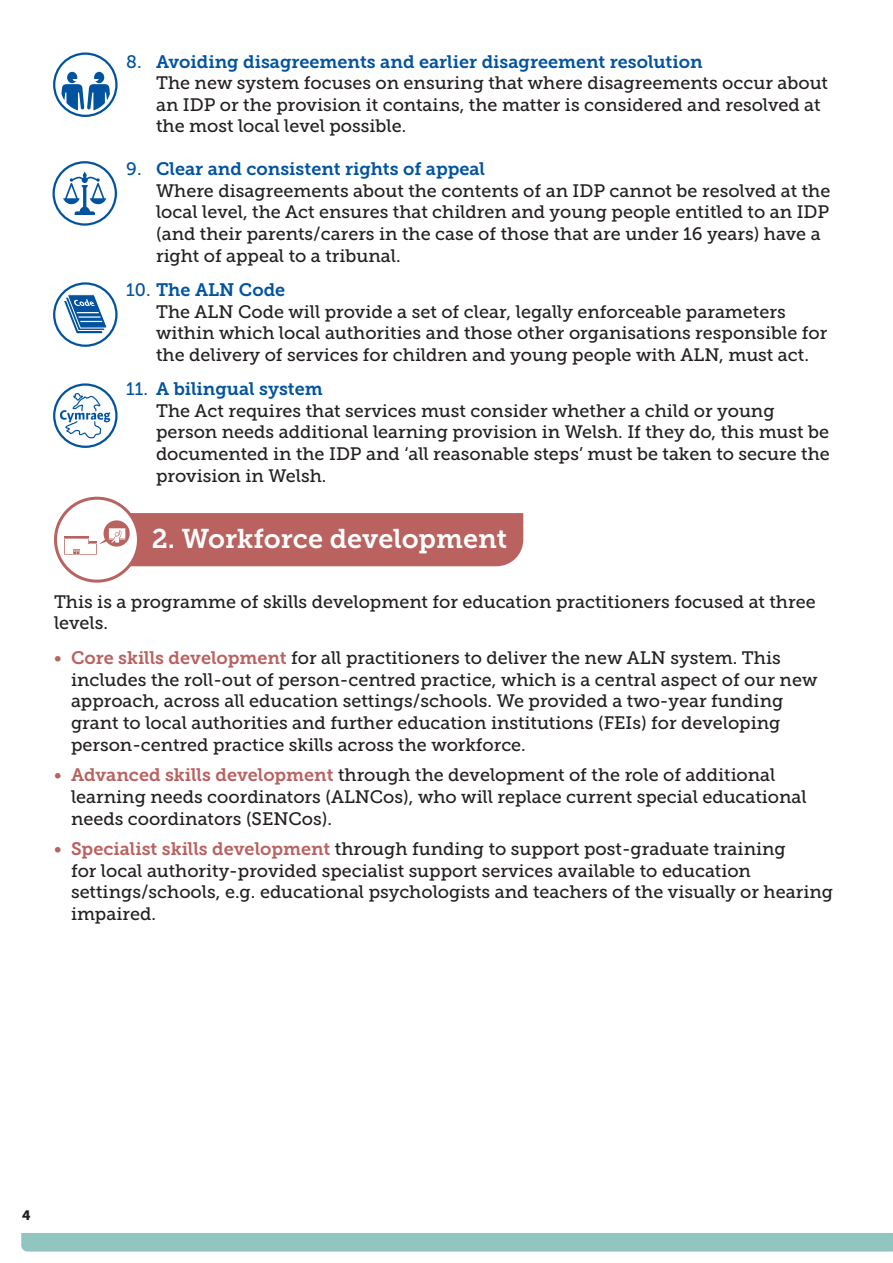
<style>
.page{position:relative;width:893px;height:1263px;background:#fff}
.page>*{position:absolute;margin:0;border:0;box-sizing:border-box;transform-origin:0 0}
.t1{font:27px "Museo Slab 700";color:#fff}
.t2{font:18px/21.6px "Museo Slab 500";color:#231f20}
.t3{font:18px "Museo Slab 700";color:#0153a0}
.t4{font:13.5px "Museo Slab 900";color:#231f20}
.s1{font-family:"Museo Slab 500"}
.s2{color:#b9625f}
.s3{font-family:"Museo Slab 700";color:#b9615f}
</style>
<div class="page">
<svg style="left:54px;top:54px;width:62px;height:62px"></svg>
<div style="left:53px;top:52px;width:65px;height:65px;border:2px solid #0153a0;border-radius:50%"></div>
<svg style="left:61px;top:72px;width:49px;height:38px"></svg>
<div style="left:54px;top:497px;width:86px;height:86px;border:3px solid #b9625f;border-radius:50%"></div>
<svg style="left:64px;top:513px;width:459px;height:53px;background:#c27775"></svg>
<svg style="left:54px;top:162px;width:62px;height:62px"></svg>
<div style="left:52px;top:161px;width:65px;height:65px;border:2px solid #0153a0;border-radius:50%"></div>
<svg style="left:63px;top:172px;width:43px;height:43px"></svg>
<svg style="left:54px;top:283px;width:62px;height:63px"></svg>
<div style="left:53px;top:282px;width:65px;height:65px;border:2px solid #0153a0;border-radius:50%"></div>
<div style="left:58px;top:287px;width:55px;height:55px;background:#fff;border-radius:50%"></div>
<svg style="left:62px;top:294px;width:46px;height:41px"></svg>
<svg style="left:54px;top:385px;width:62px;height:62px"></svg>
<div style="left:53px;top:383px;width:65px;height:65px;border:2px solid #0153a0;border-radius:50%"></div>
<svg style="left:60px;top:393px;width:50px;height:46px"></svg>
<div style="left:21px;top:1233px;width:872px;height:18px;background:#91c5bf"></div>
<p class="t3" style="left:126px;top:51px;width:578px"><span class="s1">8.</span> Avoiding disagreements and earlier disagreement resolution</p>
<p class="t2" style="left:156px;top:72px;width:673px">The new system focuses on ensuring that where disagreements occur about an IDP or the provision it contains, the matter is considered and resolved at the most local level possible.</p>
<p class="t3" style="left:126px;top:159px;width:360px"><span class="s1">9.</span> Clear and consistent rights of appeal</p>
<p class="t2" style="left:156px;top:180px;width:676px">Where disagreements about the contents of an IDP cannot be resolved at the local level, the Act ensures that children and young people entitled to an IDP (and their parents/carers in the case of those that are under 16 years) have a right of appeal to a tribunal.</p>
<p class="t3" style="left:126px;top:279px;width:160px"><span class="s1">10.</span> The ALN Code</p>
<p class="t2" style="left:156px;top:301px;width:673px">The ALN Code will provide a set of clear, legally enforceable parameters within which local authorities and those other organisations responsible for the delivery of services for children and young people with ALN, must act.</p>
<p class="t3" style="left:126px;top:379px;width:198px"><span class="s1">11.</span> A bilingual system</p>
<p class="t2" style="left:156px;top:400px;width:675px">The Act requires that services must consider whether a child or young person needs additional learning provision in Welsh. If they do, this must be documented in the IDP and ‘all reasonable steps’ must be taken to secure the provision in Welsh.</p>
<h1 class="t1" style="left:152px;top:523px;width:357px">2. Workforce development</h1>
<p class="t2" style="left:54px;top:591px;width:763px">This is a programme of skills development for education practitioners focused at three levels.</p>
<p class="t2" style="left:71px;top:647px;width:748px;text-indent:-17px"><span class="s2">•</span> <span class="s3">Core skills development</span> for all practitioners to deliver the new ALN system. This includes the roll-out of person-centred practice, which is a central aspect of our new approach, across all education settings/schools. We provided a two-year funding grant to local authorities and further education institutions (FEIs) for developing person‑ centred practice skills across the workforce.</p>
<p class="t2" style="left:71px;top:764px;width:737px;text-indent:-17px"><span class="s2">•</span> <span class="s3">Advanced skills development</span> through the development of the role of additional learning needs coordinators (ALNCos), who will replace current special educational needs coordinators (SENCos).</p>
<p class="t2" style="left:71px;top:838px;width:763px;text-indent:-17px"><span class="s2">•</span> <span class="s3">Specialist skills development</span> through funding to support post-graduate training<br>for local authority-provided specialist support services available to education settings/schools, e.g. educational psychologists and teachers of the visually or hearing impaired.</p>
<p class="t4" style="left:22px;top:1207px;width:10px">4</p>
</div>
